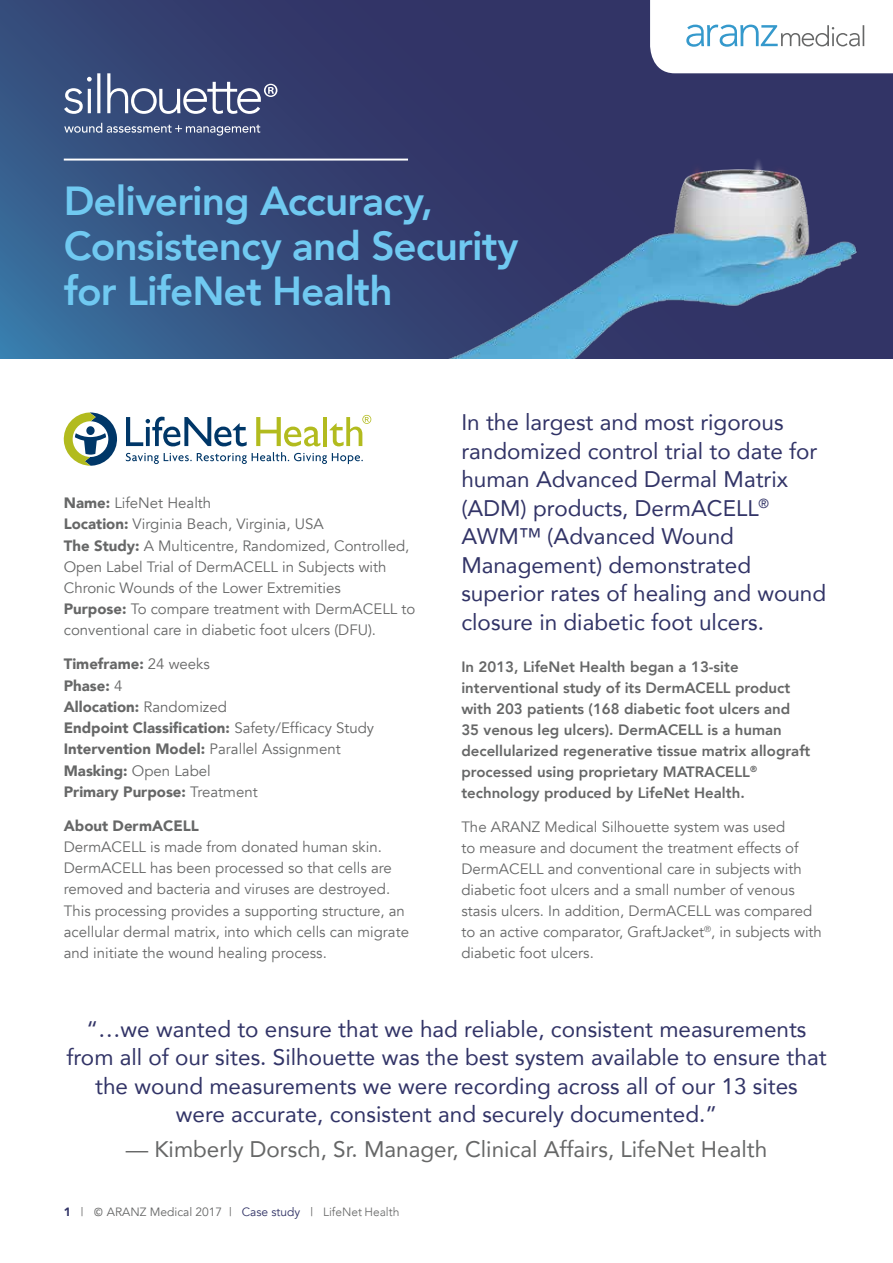
<style>
.page{position:relative;width:893px;height:1263px;background:#fff}
.page>*{position:absolute;margin:0;border:0;box-sizing:border-box;transform-origin:0 0}
.t1{font:800 40.5px/45px "Avenir";letter-spacing:-.02em;color:#70c9f1}
.t2{font:22.5px/28.5px "Avenir";color:#323467}
.t3{font:22.5px "Avenir";color:#666767}
.t4{font:15px/21.3px "Avenir";color:#666767}
.t5{font:800 15px/21px "Avenir";color:#666767}
.t6{font:900 15px/21.1px "Avenir";color:#666767}
.t7{font:12px "Avenir";color:#666767}
.s1{font-weight:900}
.s2{font-weight:400}
.s3{font-weight:900;color:#323467}
.s4{font-family:"Calibri"}
.s5{color:#323467}
.s6{font-weight:300}
</style>
<div class="page">
<svg style="left:0;top:0;width:893px;height:359px;background:#344979"></svg>
<svg style="left:650px;top:0;width:243px;height:81px"></svg>
<hr style="left:64px;top:159px;width:344px;height:2px;background:#fff">
<svg style="left:64px;top:73px;width:213px;height:63px;background:#58668d"></svg>
<img style="left:378px;top:87px;width:515px;height:272px">
<svg style="left:126px;top:452px;width:237px;height:12px"></svg>
<svg style="left:126px;top:416px;width:121px;height:30px"></svg>
<svg style="left:256px;top:417px;width:64px;height:29px"></svg>
<hr style="left:323px;top:417px;width:4px;height:29px;background:#b2bb1e">
<svg style="left:329px;top:415px;width:42px;height:31px"></svg>
<svg style="left:64px;top:412px;width:53px;height:54px"></svg>
<h1 class="t1" style="left:64px;top:178px;width:456px">Delivering Accuracy,<br>Consistency and Security for LifeNet Health</h1>
<p class="t4" style="left:64px;top:492px;width:353px"><span class="s1">Name:</span> LifeNet Health<br><span class="s1">Location:</span> Virginia Beach, Virginia, USA<br><span class="s1">The Study:</span> A Multicentre, Randomized, Controlled, Open Label Trial of DermACELL in Subjects with Chronic Wounds of the Lower Extremities<br><span class="s1">Purpose:</span> To compare treatment with DermACELL to conventional care in diabetic foot ulcers (DFU).</p>
<p class="t6" style="left:64px;top:653px;width:312px">Timeframe: <span class="s2">24 weeks<br></span>Phase: <span class="s2">4<br></span>Allocation: <span class="s2">Randomized<br></span>Endpoint Classification: <span class="s2">Safety/Efficacy Study<br></span>Intervention Model: <span class="s2">Parallel Assignment<br></span>Masking: <span class="s2">Open Label<br></span>Primary Purpose: <span class="s2">Treatment</span></p>
<p class="t6" style="left:64px;top:814px;width:137px">About DermACELL</p>
<p class="t4" style="left:64px;top:836px;width:347px">DermACELL is made from donated human skin.<br>DermACELL has been processed so that cells are removed and bacteria and viruses are destroyed.<br>This processing provides a supporting structure, an acellular dermal matrix, into which cells can migrate and initiate the wound healing process.</p>
<p class="t2" style="left:461px;top:407px;width:366px">In the largest and most rigorous randomized control trial to date for human Advanced Dermal Matrix (ADM) products, DermACELL<sup>®<br></sup>AWM™ (Advanced Wound<br>Management) demonstrated superior rates of healing and wound closure in diabetic foot ulcers.</p>
<p class="t5" style="left:461px;top:656px;width:351px">In 2013, LifeNet Health began a 13-site interventional study of its DermACELL product with 203 patients (168 diabetic foot ulcers and 35 venous leg ulcers). DermACELL is a human decellularized regenerative tissue matrix allograft processed using proprietary MATRACELL<sup>® </sup>technology produced by LifeNet Health.</p>
<p class="t4" style="left:461px;top:816px;width:362px">The ARANZ Medical Silhouette system was used<br>to measure and document the treatment effects of DermACELL and conventional care in subjects with diabetic foot ulcers and a small number of venous stasis ulcers. In addition, DermACELL was compared to an active comparator, GraftJacket<sup>®</sup>, in subjects with diabetic foot ulcers.</p>
<p class="t2" style="left:66px;top:1014px;width:762px;text-align:center">“…we wanted to ensure that we had reliable, consistent measurements from all of our sites. Silhouette was the best system available to ensure that the wound measurements we were recording across all of our 13 sites<br>were accurate, consistent and securely documented.”</p>
<h2 class="t3" style="left:126px;top:1131px;width:643px">— Kimberly Dorsch, Sr. Manager, Clinical Affairs, LifeNet Health</h2>
<p class="t7" style="left:64px;top:1204px;width:337px"><span class="s3">1</span> | <span class="s4">©</span> ARANZ Medical 2017 | <span class="s5">Case study</span> | <span class="s6">LifeNet Health</span></p>
</div>
